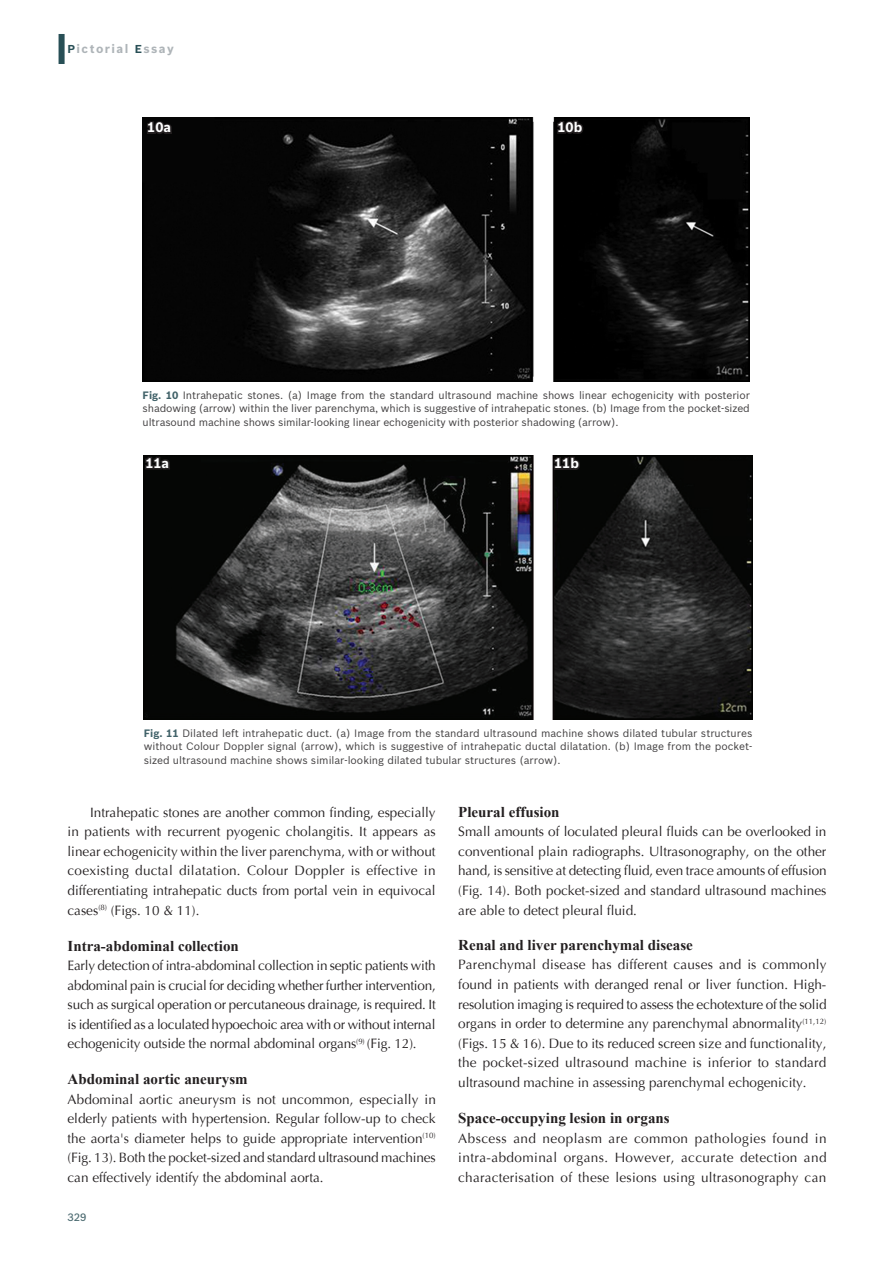
<style>
.page{position:relative;width:894px;height:1263px;background:#fff}
.page>*{position:absolute;margin:0;border:0;box-sizing:border-box;transform-origin:0 0}
.t1{font:700 15px "Times New Roman";color:#231f20}
.TXFL{font:13.5px/19.6px "Optima";color:#231f20;text-align:justify}
.TX{font:13.5px/19.5px "Optima";color:#231f20;text-align:justify}
.t2{font:700 13.5px "Bosch Sans";color:#fff}
.t3{font:700 12px "Bosch Sans";letter-spacing:.12em;color:#aeb4b8}
.FGC{font:10.5px/13.5px "Bosch Sans";letter-spacing:-.005em;color:#424041;text-align:justify}
.t4{font:500 10.5px "Bosch Sans";color:#4b6a70}
.s1{font-size:11.25px;color:#284f56}
.s2{font-weight:700;color:#406168}
</style>
<div class="page">
<div style="left:58px;top:34px;width:7px;height:30px;background:#284f56"></div>
<img style="left:143px;top:118px;width:606px;height:263px">
<svg style="left:145px;top:120px;width:28px;height:16px"></svg>
<svg style="left:555px;top:119px;width:29px;height:17px"></svg>
<img style="left:144px;top:456px;width:608px;height:263px">
<svg style="left:143px;top:455px;width:28px;height:16px"></svg>
<svg style="left:552px;top:455px;width:29px;height:17px"></svg>
<p class="t3" style="left:68px;top:42px;width:108px"><span class="s1">P</span>ictorial <span class="s1">E</span>ssay</p>
<p class="t2" style="left:147px;top:119px;width:25px">10a</p>
<p class="t2" style="left:557px;top:119px;width:26px">10b</p>
<p class="FGC" style="left:143px;top:388px;width:608px"><span class="s2">Fig. 10</span> Intrahepatic stones. (a) Image from the standard ultrasound machine shows linear echogenicity with posterior shadowing (arrow) within the liver parenchyma, which is suggestive of intrahepatic stones. (b) Image from the pocket-sized ultrasound machine shows similar-looking linear echogenicity with posterior shadowing (arrow).</p>
<p class="t2" style="left:145px;top:455px;width:25px">11a</p>
<p class="t2" style="left:554px;top:455px;width:26px">11b</p>
<p class="FGC" style="left:144px;top:726px;width:610px"><span class="s2">Fig. 11</span> Dilated left intrahepatic duct. (a) Image from the standard ultrasound machine shows dilated tubular structures without Colour Doppler signal (arrow), which is suggestive of intrahepatic ductal dilatation. (b) Image from the pocket&shy;sized ultrasound machine shows similar-looking dilated tubular structures (arrow).</p>
<p class="TX" style="left:68px;top:802px;width:369px;text-indent:22px">Intrahepatic stones are another common finding, especially in patients with recurrent pyogenic cholangitis. It appears as linear echogenicity within the liver parenchyma, with or without coexisting ductal dilatation. Colour Doppler is effective in differentiating intrahepatic ducts from portal vein in equivocal cases<sup>(8)</sup> (Figs. 10 &amp; 11).</p>
<h2 class="t1" style="left:68px;top:935px;width:173px">Intra-abdominal collection</h2>
<p class="TXFL" style="left:68px;top:956px;width:369px">Early detection of intra-abdominal collection in septic patients with abdominal pain is crucial for deciding whether further intervention, such as surgical operation or percutaneous drainage, is required. It is identified as a loculated hypoechoic area with or without internal echogenicity outside the normal abdominal organs<sup>(9)</sup> (Fig. 12).</p>
<h2 class="t1" style="left:68px;top:1068px;width:182px">Abdominal aortic aneurysm</h2>
<p class="TXFL" style="left:68px;top:1089px;width:369px">Abdominal aortic aneurysm is not uncommon, especially in elderly patients with hypertension. Regular follow-up to check the aorta's diameter helps to guide appropriate intervention<sup>(10) </sup>(Fig. 13). Both the pocket-sized and standard ultrasound machines can effectively identify the abdominal aorta.</p>
<p class="t4" style="left:68px;top:1211px;width:20px">329</p>
<h2 class="t1" style="left:458px;top:801px;width:103px">Pleural effusion</h2>
<p class="TXFL" style="left:458px;top:822px;width:369px">Small amounts of loculated pleural fluids can be overlooked in conventional plain radiographs. Ultrasonography, on the other hand, is sensitive at detecting fluid, even trace amounts of effusion (Fig. 14). Both pocket-sized and standard ultrasound machines are able to detect pleural fluid.</p>
<h2 class="t1" style="left:458px;top:934px;width:236px">Renal and liver parenchymal disease</h2>
<p class="TXFL" style="left:458px;top:955px;width:369px">Parenchymal disease has different causes and is commonly found in patients with deranged renal or liver function. High&shy;resolution imaging is required to assess the echotexture of the solid organs in order to determine any parenchymal abnormality<sup>(11,12) </sup>(Figs. 15 &amp; 16). Due to its reduced screen size and functionality, the pocket-sized ultrasound machine is inferior to standard ultrasound machine in assessing parenchymal echogenicity.</p>
<h2 class="t1" style="left:458px;top:1107px;width:213px">Space-occupying lesion in organs</h2>
<p class="TXFL" style="left:458px;top:1128px;width:369px">Abscess and neoplasm are common pathologies found in intra-abdominal organs. However, accurate detection and characterisation of these lesions using ultrasonography can</p>
</div>
